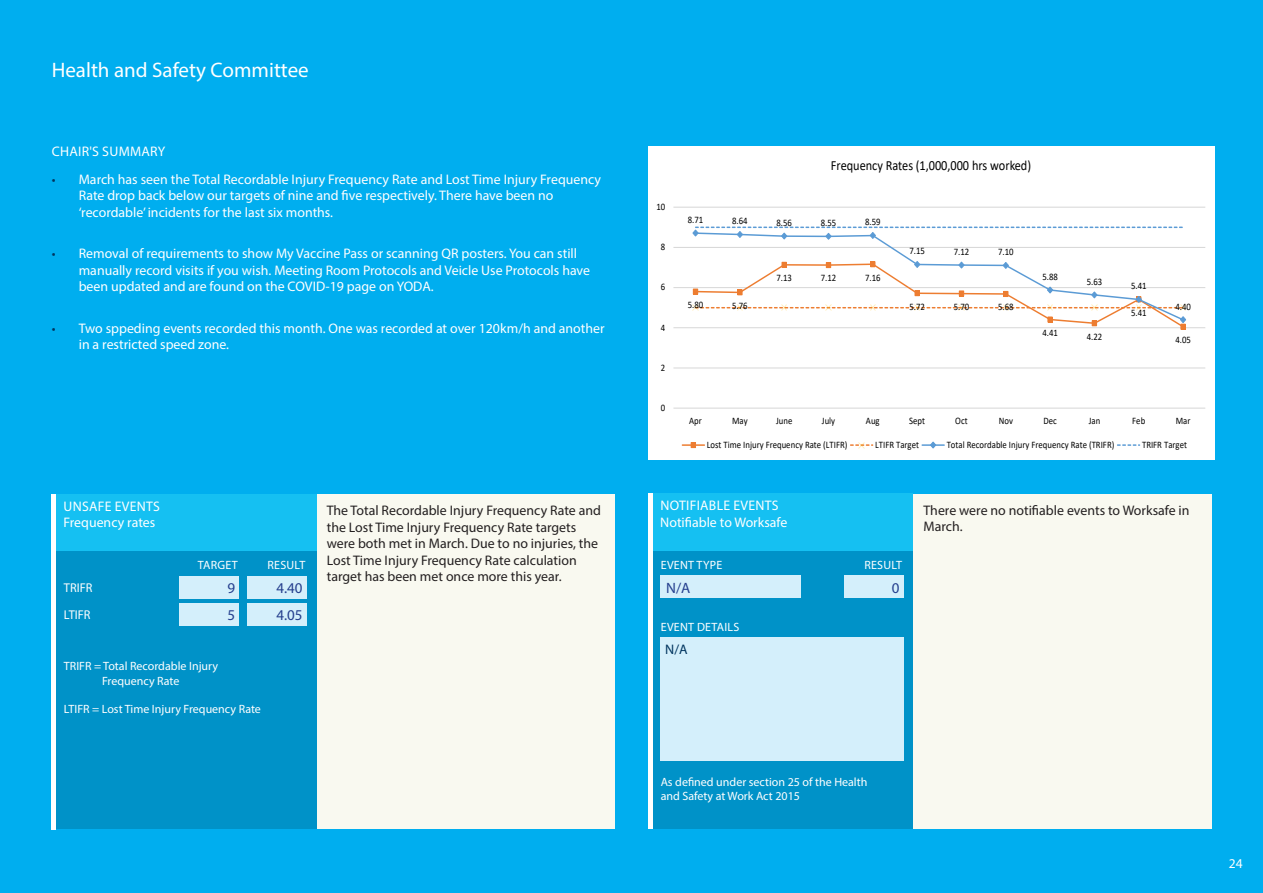
<style>
.page{position:relative;width:1263px;height:893px;background:#00aeef}
.page>*{position:absolute;margin:0;border:0;box-sizing:border-box;transform-origin:0 0}
.Heading_White{font:21px "Myriad Pro";color:#fff}
.Box_Editable_10_Righ{font:15px "Myriad Pro";color:#253f8e}
.t1{font:13.95px "Calibri";letter-spacing:-.005em;color:#000;scale:.88 1}
.Box_Heading{font:13.8px/16.5px "Myriad Pro";color:#fff}
.Body_Black{font:13.8px/16.5px "Myriad Pro";color:#231f20}
.Box_Heading-2{font:13.8px "Myriad Pro";letter-spacing:.02em;color:#fff}
.Subheading_Cyan{font:13.8px "Myriad Pro";letter-spacing:.02em;color:#fff}
.Body_Black-2{font:13.8px "Myriad Pro";color:#00345e}
.t2{font:13.5px "Myriad Pro";color:#fff}
.t3{font:12.75px/27px "Myriad Pro";color:#fff}
.Box_Result{font:12px/14.4px "Myriad Pro";color:#fff}
.Box_Result-2{font:12px "Myriad Pro";letter-spacing:.02em;color:#fff}
.t4{font:9.9px "Calibri";color:#000;scale:.88 1}
.s1{font-size:13.5px;color:#00345e}
</style>
<div class="page">
<div style="left:651px;top:146px;width:564px;height:314px;background:#fff"></div>
<hr style="left:673px;top:408px;width:532px;height:1px;background:#d9d9d9">
<hr style="left:673px;top:368px;width:532px;height:1px;background:#d9d9d9">
<hr style="left:673px;top:327px;width:532px;height:1px;background:#d9d9d9">
<hr style="left:673px;top:287px;width:532px;height:1px;background:#d9d9d9">
<hr style="left:673px;top:247px;width:532px;height:1px;background:#d9d9d9">
<hr style="left:673px;top:207px;width:532px;height:1px;background:#d9d9d9">
<svg style="left:692px;top:227px;width:494px;height:102px"></svg>
<hr style="left:682px;top:444px;width:22px;height:2px;background:#ed7d31">
<svg style="left:691px;top:442px;width:5px;height:6px"></svg>
<svg style="left:850px;top:442px;width:23px;height:6px"></svg>
<hr style="left:922px;top:444px;width:22px;height:2px;background:#5b9bd5">
<svg style="left:930px;top:441px;width:6px;height:8px"></svg>
<svg style="left:1117px;top:444px;width:22px;height:2px"></svg>
<div style="left:52px;top:494px;width:563px;height:335px;background:#f9f9f0"></div>
<div style="left:52px;top:494px;width:264px;height:90px;background:#15c0f2"></div>
<div style="left:52px;top:552px;width:264px;height:277px;background:#0092c8"></div>
<hr style="left:52px;top:494px;width:4px;height:335px;background:#fff">
<div style="left:247px;top:576px;width:60px;height:22px;background:#d4effb"></div>
<div style="left:247px;top:603px;width:60px;height:23px;background:#d4effb"></div>
<div style="left:180px;top:576px;width:59px;height:22px;background:#d4effb"></div>
<div style="left:180px;top:603px;width:59px;height:23px;background:#d4effb"></div>
<div style="left:648px;top:494px;width:564px;height:334px;background:#f9f9f0"></div>
<div style="left:648px;top:494px;width:265px;height:89px;background:#15c0f2"></div>
<div style="left:649px;top:551px;width:264px;height:277px;background:#0092c8"></div>
<div style="left:648px;top:494px;width:5px;height:335px;background:#fff"></div>
<div style="left:844px;top:576px;width:60px;height:22px;background:#d4effb"></div>
<div style="left:660px;top:576px;width:140px;height:22px;background:#d4effb"></div>
<div style="left:660px;top:638px;width:244px;height:123px;background:#d4effb"></div>
<div style="left:648px;top:146px;width:5px;height:314px;background:#fff"></div>
<p class="Heading_White" style="left:52px;top:57px;width:259px">Health and Safety Committee</p>
<p class="Subheading_Cyan" style="left:52px;top:143px;width:115px">CHAIR'S SUMMARY</p>
<p class="Box_Heading" style="left:79px;top:171px;width:524px;text-indent:-27px"><span class="s1">•</span> March has seen the Total Recordable Injury Frequency Rate and Lost Time Injury Frequency<br>Rate drop back below our targets of nine and five respectively. There have been no ‘recordable’ incidents for the last six months.</p>
<p class="Box_Heading" style="left:79px;top:245px;width:513px;text-indent:-27px"><span class="s1">•</span> Removal of requirements to show My Vaccine Pass or scanning QR posters. You can still manually record visits if you wish. Meeting Room Protocols and Veicle Use Protocols have been updated and are found on the COVID-19 page on YODA.</p>
<p class="Box_Heading" style="left:79px;top:320px;width:527px;text-indent:-27px"><span class="s1">•</span> Two sppeding events recorded this month. One was recorded at over 120km/h and another in a restricted speed zone.</p>
<p class="Box_Heading-2" style="left:64px;top:498px;width:98px">UNSAFE EVENTS</p>
<p class="Box_Heading" style="left:63px;top:514px;width:93px">Frequency rates</p>
<p class="t3" style="left:64px;top:574px;width:30px">TRIFR<br>LTIFR</p>
<p class="Box_Result" style="left:198px;top:558px;width:41px">TARGET</p>
<p class="Box_Result" style="left:268px;top:558px;width:39px">RESULT</p>
<p class="Box_Editable_10_Righ" style="left:227px;top:579px;width:9px">9</p>
<p class="Box_Editable_10_Righ" style="left:227px;top:606px;width:9px">5</p>
<p class="Box_Editable_10_Righ" style="left:276px;top:579px;width:28px">4.40</p>
<p class="Box_Editable_10_Righ" style="left:276px;top:606px;width:28px">4.05</p>
<p class="Box_Result" style="left:64px;top:659px;width:156px">TRIFR = Total Recordable Injury</p>
<p class="Box_Result" style="left:102px;top:673px;width:79px">Frequency Rate</p>
<p class="Box_Result" style="left:64px;top:702px;width:199px">LTIFR = Lost Time Injury Frequency Rate</p>
<p class="Body_Black" style="left:327px;top:502px;width:276px">The Total Recordable Injury Frequency Rate and the Lost Time Injury Frequency Rate targets were both met in March. Due to no injuries, the Lost Time Injury Frequency Rate calculation target has been met once more this year.</p>
<p class="t4" style="left:656px;top:200px;width:12px">10</p>
<p class="t4" style="left:661px;top:240px;width:7px">8</p>
<p class="t4" style="left:661px;top:280px;width:7px">6</p>
<p class="t4" style="left:661px;top:320px;width:7px">4</p>
<p class="t4" style="left:661px;top:361px;width:7px">2</p>
<p class="t4" style="left:661px;top:401px;width:7px">0</p>
<p class="t1" style="left:831px;top:156px;width:229px">Frequency Rates (1,000,000 hrs worked)</p>
<p class="t4" style="left:688px;top:213px;width:19px">8.71</p>
<p class="t4" style="left:732px;top:214px;width:19px">8.64</p>
<p class="t4" style="left:776px;top:216px;width:19px">8.56</p>
<p class="t4" style="left:821px;top:216px;width:19px">8.55</p>
<p class="t4" style="left:865px;top:215px;width:19px">8.59</p>
<p class="t4" style="left:688px;top:298px;width:19px">5.80</p>
<p class="t4" style="left:732px;top:299px;width:19px">5.76</p>
<p class="t4" style="left:776px;top:271px;width:19px">7.13</p>
<p class="t4" style="left:821px;top:271px;width:19px">7.12</p>
<p class="t4" style="left:865px;top:271px;width:19px">7.16</p>
<p class="t4" style="left:909px;top:244px;width:19px">7.15</p>
<p class="t4" style="left:954px;top:245px;width:19px">7.12</p>
<p class="t4" style="left:998px;top:245px;width:19px">7.10</p>
<p class="t4" style="left:909px;top:299px;width:19px">5.72</p>
<p class="t4" style="left:954px;top:300px;width:19px">5.70</p>
<p class="t4" style="left:998px;top:300px;width:19px">5.68</p>
<p class="t4" style="left:1042px;top:270px;width:19px">5.88</p>
<p class="t4" style="left:1042px;top:326px;width:19px">4.41</p>
<p class="t4" style="left:1087px;top:275px;width:19px">5.63</p>
<p class="t4" style="left:1087px;top:329px;width:19px">4.22</p>
<p class="t4" style="left:1131px;top:279px;width:19px">5.41</p>
<p class="t4" style="left:1131px;top:306px;width:19px">5.41</p>
<p class="t4" style="left:1175px;top:299px;width:19px">4.40</p>
<p class="t4" style="left:1175px;top:333px;width:19px">4.05</p>
<p class="t4" style="left:689px;top:414px;width:16px">Apr</p>
<p class="t4" style="left:732px;top:414px;width:19px">May</p>
<p class="t4" style="left:776px;top:414px;width:20px">June</p>
<p class="t4" style="left:822px;top:414px;width:17px">July</p>
<p class="t4" style="left:866px;top:414px;width:17px">Aug</p>
<p class="t4" style="left:909px;top:414px;width:20px">Sept</p>
<p class="t4" style="left:955px;top:414px;width:16px">Oct</p>
<p class="t4" style="left:999px;top:414px;width:18px">Nov</p>
<p class="t4" style="left:1043px;top:414px;width:17px">Dec</p>
<p class="t4" style="left:1089px;top:414px;width:15px">Jan</p>
<p class="t4" style="left:1132px;top:414px;width:16px">Feb</p>
<p class="t4" style="left:1176px;top:414px;width:18px">Mar</p>
<p class="t4" style="left:707px;top:438px;width:161px">Lost Time Injury Frequency Rate (LTIFR)</p>
<p class="t4" style="left:875px;top:438px;width:51px">LTIFR Target</p>
<p class="t4" style="left:947px;top:438px;width:192px">Total Recordable Injury Frequency Rate (TRIFR)</p>
<p class="t4" style="left:1142px;top:438px;width:53px">TRIFR Target</p>
<p class="Box_Heading-2" style="left:660px;top:497px;width:120px">NOTIFIABLE EVENTS</p>
<p class="Box_Heading" style="left:660px;top:514px;width:129px">Notifiable to Worksafe</p>
<p class="Box_Result-2" style="left:661px;top:557px;width:63px">EVENT TYPE</p>
<p class="Box_Result" style="left:864px;top:557px;width:39px">RESULT</p>
<p class="Box_Editable_10_Righ" style="left:666px;top:578px;width:26px">N/A</p>
<p class="Box_Editable_10_Righ" style="left:892px;top:578px;width:9px">0</p>
<p class="Box_Result-2" style="left:661px;top:619px;width:80px">EVENT DETAILS</p>
<p class="Body_Black-2" style="left:665px;top:641px;width:24px">N/A</p>
<p class="Body_Black" style="left:923px;top:502px;width:268px">There were no notifiable events to Worksafe in<br>March.</p>
<p class="Box_Result" style="left:661px;top:774px;width:208px">As defined under section 25 of the Health and Safety at Work Act 2015</p>
<p class="t2" style="left:1229px;top:855px;width:15px">24</p>
</div>
